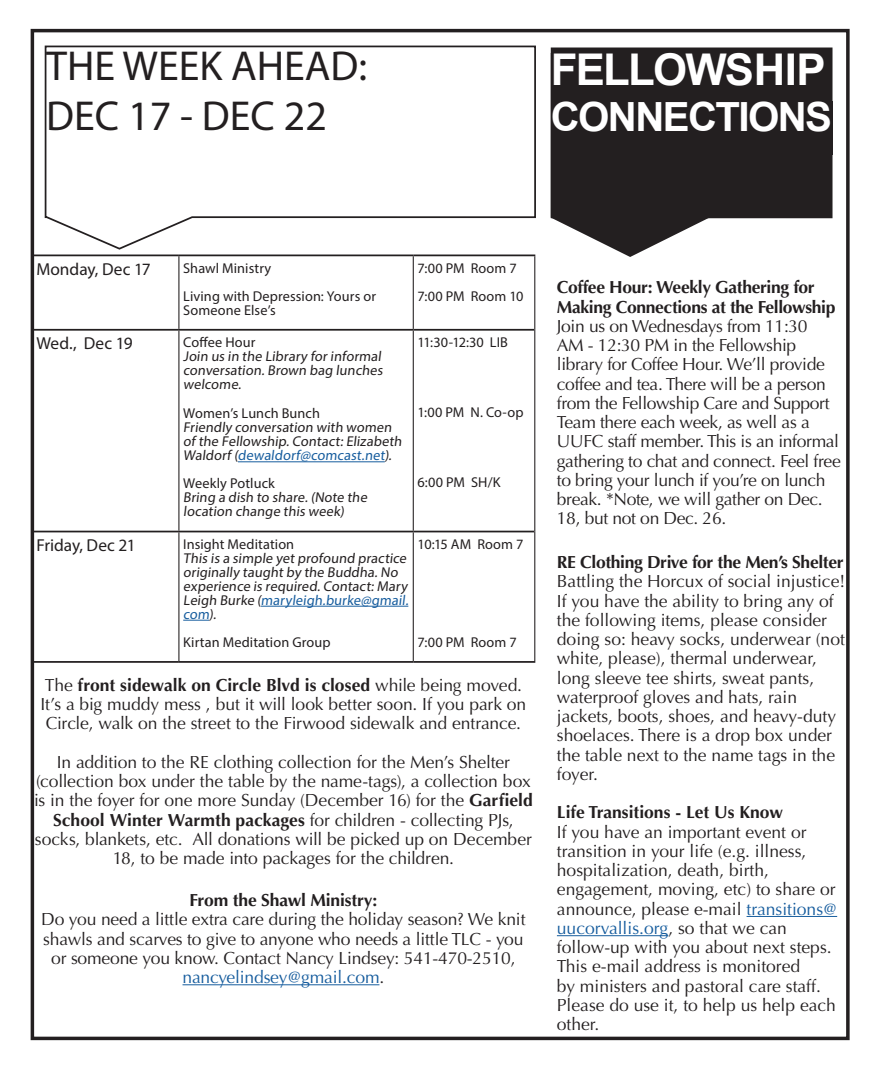
<style>
.page{position:relative;width:882px;height:1071px;background:#fff}
.page>*{position:absolute;margin:0;border:0;box-sizing:border-box;transform-origin:0 0}
.t1{font:700 43.75px "Arial";letter-spacing:-.04em;color:#fff}
.t2{font:42px "Myriad Pro";color:#231f20}
.t3{font:700 40.25px "Arial";letter-spacing:-.04em;color:#fff}
.body_head2{font:17.5px/19.2px "Optima";letter-spacing:-.005em;color:#231f20}
.body_head2-2{font:700 17.5px/19.2px "Optima";letter-spacing:-.02em;color:#231f20}
.body_head2-3{font:700 17.5px "Optima";color:#231f20}
.t4{font:17.32px "Myriad Pro";color:#231f20}
.t5{font:14.35px/14px "Myriad Pro";letter-spacing:.01em;color:#231f20}
.s1{color:#175d9e}
.s2{font-weight:700}
</style>
<div class="page">
<div style="left:31px;top:29px;width:819px;height:1011px;border:4px solid #231f20"></div>
<svg style="left:44px;top:45px;width:492px;height:205px"></svg>
<div style="left:551px;top:48px;width:282px;height:170px;background:#231f20"></div>
<svg style="left:551px;top:218px;width:159px;height:39px"></svg>
<hr style="left:747px;top:916px;width:90px;height:1px;background:#175d9e">
<hr style="left:557px;top:935px;width:111px;height:1px;background:#175d9e">
<hr style="left:183px;top:984px;width:196px;height:1px;background:#175d9e">
<hr style="left:32px;top:255px;width:147px;height:1px;background:#231f20">
<hr style="left:179px;top:255px;width:234px;height:1px;background:#231f20">
<hr style="left:413px;top:255px;width:122px;height:1px;background:#231f20">
<hr style="left:33px;top:329px;width:146px;height:2px;background:#231f20">
<hr style="left:179px;top:329px;width:234px;height:2px;background:#231f20">
<hr style="left:413px;top:329px;width:121px;height:2px;background:#231f20">
<hr style="left:33px;top:531px;width:146px;height:1px;background:#231f20">
<hr style="left:179px;top:531px;width:234px;height:1px;background:#231f20">
<hr style="left:413px;top:531px;width:121px;height:1px;background:#231f20">
<hr style="left:32px;top:661px;width:147px;height:2px;background:#231f20">
<hr style="left:179px;top:661px;width:234px;height:2px;background:#231f20">
<hr style="left:413px;top:661px;width:122px;height:2px;background:#231f20">
<hr style="left:32px;top:256px;width:1px;height:74px;background:#231f20">
<hr style="left:178px;top:256px;width:1px;height:73px;background:#231f20">
<hr style="left:413px;top:256px;width:1px;height:73px;background:#231f20">
<hr style="left:534px;top:256px;width:1px;height:74px;background:#231f20">
<hr style="left:32px;top:330px;width:1px;height:202px;background:#231f20">
<hr style="left:178px;top:331px;width:1px;height:200px;background:#231f20">
<hr style="left:413px;top:331px;width:1px;height:200px;background:#231f20">
<hr style="left:534px;top:330px;width:1px;height:202px;background:#231f20">
<hr style="left:32px;top:532px;width:1px;height:129px;background:#231f20">
<hr style="left:178px;top:532px;width:1px;height:129px;background:#231f20">
<hr style="left:413px;top:532px;width:1px;height:129px;background:#231f20">
<hr style="left:534px;top:532px;width:1px;height:129px;background:#231f20">
<hr style="left:238px;top:461px;width:147px;height:1px;background:#175d9e">
<hr style="left:261px;top:606px;width:147px;height:1px;background:#175d9e">
<svg style="left:183px;top:620px;width:26px;height:1px"></svg>
<p class="t2" style="left:46px;top:40px;width:322px">THE WEEK AHEAD:</p>
<p class="t2" style="left:46px;top:90px;width:282px">DEC 17 - DEC 22</p>
<p class="t1" style="left:551px;top:41px;width:277px">FELLOWSHIP</p>
<p class="t3" style="left:551px;top:90px;width:283px">CONNECTIONS</p>
<p class="t4" style="left:36px;top:258px;width:116px">Monday, Dec 17</p>
<p class="t5" style="left:183px;top:261px;width:90px">Shawl Ministry</p>
<p class="t5" style="left:183px;top:289px;width:194px">Living with Depression: Yours or<br>Someone Else’s</p>
<p class="t4" style="left:36px;top:333px;width:98px">Wed., Dec 19</p>
<p class="t5" style="left:183px;top:335px;width:74px">Coffee Hour</p>
<p class="t5" style="left:183px;top:349px;width:203px;text-align:justify">Join us in the Library for informal conversation. Brown bag lunches welcome.</p>
<p class="t5" style="left:183px;top:406px;width:138px">Women’s Lunch Bunch</p>
<p class="t5" style="left:183px;top:420px;width:222px">Friendly conversation with women of the Fellowship. Contact: Elizabeth<br>Waldorf (<span class="s1">dewaldorf@comcast.net</span>).</p>
<p class="t5" style="left:183px;top:476px;width:93px">Weekly Potluck</p>
<p class="t5" style="left:183px;top:490px;width:188px">Bring a dish to share. (Note the</p>
<p class="t5" style="left:183px;top:504px;width:165px">location change this week)</p>
<p class="t5" style="left:418px;top:261px;width:101px">7:00 PM Room 7</p>
<p class="t5" style="left:418px;top:289px;width:108px">7:00 PM Room 10</p>
<p class="t5" style="left:418px;top:335px;width:92px">11:30-12:30 LIB</p>
<p class="t5" style="left:418px;top:405px;width:108px">1:00 PM N. Co-op</p>
<p class="t5" style="left:418px;top:475px;width:84px">6:00 PM SH/K</p>
<p class="t4" style="left:36px;top:534px;width:101px">Friday, Dec 21</p>
<p class="t5" style="left:183px;top:537px;width:113px">Insight Meditation</p>
<p class="t5" style="left:183px;top:551px;width:229px">This is a simple yet profound practice originally taught by the Buddha. No experience is required. Contact: Mary<br>Leigh Burke (<span class="s1">maryleigh.burke@gmail. com</span>).</p>
<p class="t5" style="left:183px;top:635px;width:149px">Kirtan Meditation Group</p>
<p class="t5" style="left:418px;top:537px;width:107px">10:15 AM Room 7</p>
<p class="t5" style="left:418px;top:635px;width:101px">7:00 PM Room 7</p>
<p class="body_head2" style="left:41px;top:675px;width:487px">The <span class="s2">front sidewalk on Circle Blvd is closed</span> while being moved.<br>It’s a big muddy mess , but it will look better soon. If you park on<br>Circle, walk on the street to the Firwood sidewalk and entrance.</p>
<p class="body_head2" style="left:34px;top:752px;width:500px;text-align:center">In addition to the RE clothing collection for the Men’s Shelter (collection box under the table by the name-tags), a collection box is in the foyer for one more Sunday (December 16) for the <span class="s2">Garfield School Winter Warmth packages</span> for children - collecting PJs, socks, blankets, etc. All donations will be picked up on December 18, to be made into packages for the children.</p>
<p class="body_head2-2" style="left:190px;top:891px;width:189px">From the Shawl Ministry:</p>
<p class="body_head2" style="left:41px;top:910px;width:486px;text-align:center">Do you need a little extra care during the holiday season? We knit shawls and scarves to give to anyone who needs a little TLC - you or someone you know. Contact Nancy Lindsey: 541-470-2510, <span class="s1">nancyelindsey@gmail.com</span>.</p>
<p class="body_head2-2" style="left:557px;top:278px;width:280px">Coffee Hour: Weekly Gathering for<br>Making Connections at the Fellowship</p>
<p class="body_head2" style="left:557px;top:317px;width:285px">Join us on Wednesdays from 11:30<br>AM - 12:30 PM in the Fellowship library for Coffee Hour. We’ll provide coffee and tea. There will be a person from the Fellowship Care and Support Team there each week, as well as a UUFC staff member. This is an informal gathering to chat and connect. Feel free to bring your lunch if you’re on lunch break. *Note, we will gather on Dec.<br>18, but not on Dec. 26.</p>
<p class="body_head2-2" style="left:557px;top:553px;width:288px">RE Clothing Drive for the Men’s Shelter</p>
<p class="body_head2" style="left:557px;top:572px;width:290px">Battling the Horcux of social injustice!<br>If you have the ability to bring any of the following items, please consider doing so: heavy socks, underwear (not white, please), thermal underwear, long sleeve tee shirts, sweat pants, waterproof gloves and hats, rain jackets, boots, shoes, and heavy-duty shoelaces. There is a drop box under the table next to the name tags in the foyer.</p>
<p class="body_head2-3" style="left:557px;top:802px;width:228px">Life Transitions - Let Us Know</p>
<p class="body_head2" style="left:557px;top:822px;width:282px">If you have an important event or transition in your life (e.g. illness, hospitalization, death, birth, engagement, moving, etc) to share or announce, please e-mail <span class="s1">transitions@ uucorvallis.org</span>, so that we can follow-up with you about next steps.<br>This e-mail address is monitored<br>by ministers and pastoral care staff.<br>Please do use it, to help us help each other.</p>
</div>
